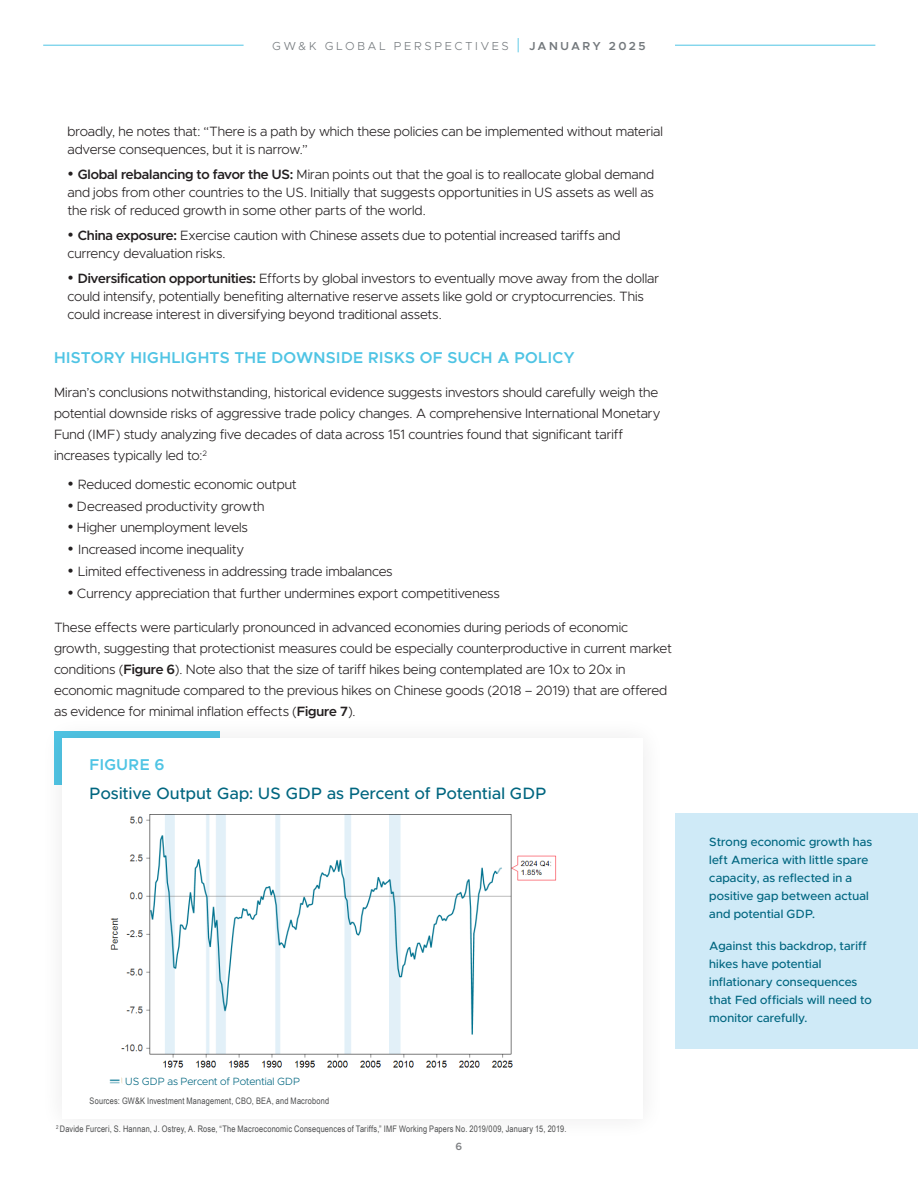
<style>
.page{position:relative;width:918px;height:1188px;background:#fff}
.page>*{position:absolute;margin:0;border:0;box-sizing:border-box;transform-origin:0 0}
.Chart_Title_-_dark_blue{font:500 16.5px "Metropolis";letter-spacing:.015em;color:#006680}
.Body_Copy{font:600 15.75px "Metropolis";letter-spacing:.025em;color:#4fc4e4}
.Chart_Number_-_All_caps__cyan{font:600 15.75px "Metropolis";letter-spacing:.03em;color:#4fc4e4}
.Body_Copy-2{font:300 13.5px/21px "Metropolis";letter-spacing:-.005em;color:#231f20}
.Chart_Caption_-_Italics{font:500 12px/18px "Metropolis";letter-spacing:.015em;color:#006680}
.Body_Copy-3{font:300 11.7px "Metropolis";letter-spacing:.215em;color:#73787c}
.Author_Job_Title_-_Cover__Italics{font:300 10.5px "Metropolis";color:#006680}
.t1{font:600 10.5px "Metropolis";color:#808285}
.Footnote_-_Grey_small_text{font:9px "Arial Narrow";letter-spacing:.02em;color:#4b4c4d}
.Body_Copy-4{font:9px "Arial Narrow";letter-spacing:.02em;color:#4b4c4d}
.s1{font-size:17.4px;color:#4fc4e4}
.s2{font-weight:600}
.s3{font-size:18px}
</style>
<div class="page">
<hr style="left:43px;top:45px;width:201px;height:1px;background:#4fc4e4">
<hr style="left:675px;top:45px;width:200px;height:1px;background:#4fc4e4">
<div style="left:675px;top:813px;width:243px;height:235px;background:#cfeaf7"></div>
<img style="left:109px;top:815px;width:447px;height:269px">
<div style="left:122px;top:1077px;width:165px;height:8px;background:#fff"></div>
<p class="Body_Copy-3" style="left:272px;top:38px;width:375px">GW&amp;K GLOBAL PERSPECTIVES <span class="s1">|</span> <span class="s2">JANUARY 2025</span></p>
<p class="Body_Copy-2" style="left:68px;top:123px;width:597px;line-height:18px">broadly, he notes that: “There is a path by which these policies can be implemented without material adverse consequences, but it is narrow.”</p>
<p class="Body_Copy-2" style="left:68px;top:166px;width:588px;line-height:18px;text-align:justify"><span class="s3">•</span> <span class="s2">Global rebalancing to favor the US:</span> Miran points out that the goal is to reallocate global demand and jobs from other countries to the US. Initially that suggests opportunities in US assets as well as the risk of reduced growth in some other parts of the world.</p>
<p class="Body_Copy-2" style="left:68px;top:226px;width:554px;line-height:18px"><span class="s3">•</span> <span class="s2">China exposure:</span> Exercise caution with Chinese assets due to potential increased tariffs and currency devaluation risks.</p>
<p class="Body_Copy-2" style="left:68px;top:269px;width:593px;line-height:18px"><span class="s3">•</span> <span class="s2">Diversification opportunities:</span> Efforts by global investors to eventually move away from the dollar could intensify, potentially benefiting alternative reserve assets like gold or cryptocurrencies. This could increase interest in diversifying beyond traditional assets.</p>
<p class="Body_Copy" style="left:54px;top:348px;width:523px">HISTORY HIGHLIGHTS THE DOWNSIDE RISKS OF SUCH A POLICY</p>
<p class="Body_Copy-2" style="left:54px;top:382px;width:608px">Miran’s conclusions notwithstanding, historical evidence suggests investors should carefully weigh the potential downside risks of aggressive trade policy changes. A comprehensive International Monetary Fund (IMF) study analyzing five decades of data across 151 countries found that significant tariff increases typically led to:<sup>2</sup></p>
<p class="Body_Copy-2" style="left:68px;top:474px;width:231px"><span class="s3">•</span> Reduced domestic economic output</p>
<p class="Body_Copy-2" style="left:68px;top:496px;width:198px"><span class="s3">•</span> Decreased productivity growth</p>
<p class="Body_Copy-2" style="left:68px;top:517px;width:182px"><span class="s3">•</span> Higher unemployment levels</p>
<p class="Body_Copy-2" style="left:68px;top:539px;width:178px"><span class="s3">•</span> Increased income inequality</p>
<p class="Body_Copy-2" style="left:68px;top:561px;width:327px"><span class="s3">•</span> Limited effectiveness in addressing trade imbalances</p>
<p class="Body_Copy-2" style="left:68px;top:583px;width:434px"><span class="s3">•</span> Currency appreciation that further undermines export competitiveness</p>
<p class="Body_Copy-2" style="left:54px;top:617px;width:620px">These effects were particularly pronounced in advanced economies during periods of economic growth, suggesting that protectionist measures could be especially counterproductive in current market conditions (<span class="s2">Figure 6</span>). Note also that the size of tariff hikes being contemplated are 10x to 20x in economic magnitude compared to the previous hikes on Chinese goods (2018 – 2019) that are offered as evidence for minimal inflation effects (<span class="s2">Figure 7</span>).</p>
<p class="Chart_Number_-_All_caps__cyan" style="left:90px;top:755px;width:76px">FIGURE 6</p>
<p class="Chart_Title_-_dark_blue" style="left:90px;top:783px;width:458px">Positive Output Gap: US GDP as Percent of Potential GDP</p>
<p class="Author_Job_Title_-_Cover__Italics" style="left:125px;top:1075px;width:177px">US GDP as Percent of Potential GDP</p>
<p class="Body_Copy-4" style="left:90px;top:1094px;width:241px">Sources: GW&amp;K Investment Management, CBO, BEA, and Macrobond</p>
<p class="Footnote_-_Grey_small_text" style="left:56px;top:1122px;width:512px"><sup>2</sup> Davide Furceri, S. Hannan, J. Ostrey, A. Rose, “The Macroeconomic Consequences of Tariffs,” IMF Working Papers No. 2019/009, January 15, 2019.</p>
<p class="t1" style="left:456px;top:1140px;width:8px">6</p>
<p class="Chart_Caption_-_Italics" style="left:709px;top:833px;width:165px">Strong economic growth has left America with little spare capacity, as reflected in a positive gap between actual and potential GDP.</p>
<p class="Chart_Caption_-_Italics" style="left:709px;top:936px;width:164px">Against this backdrop, tariff hikes have potential inflationary consequences that Fed officials will need to monitor carefully.</p>
</div>
